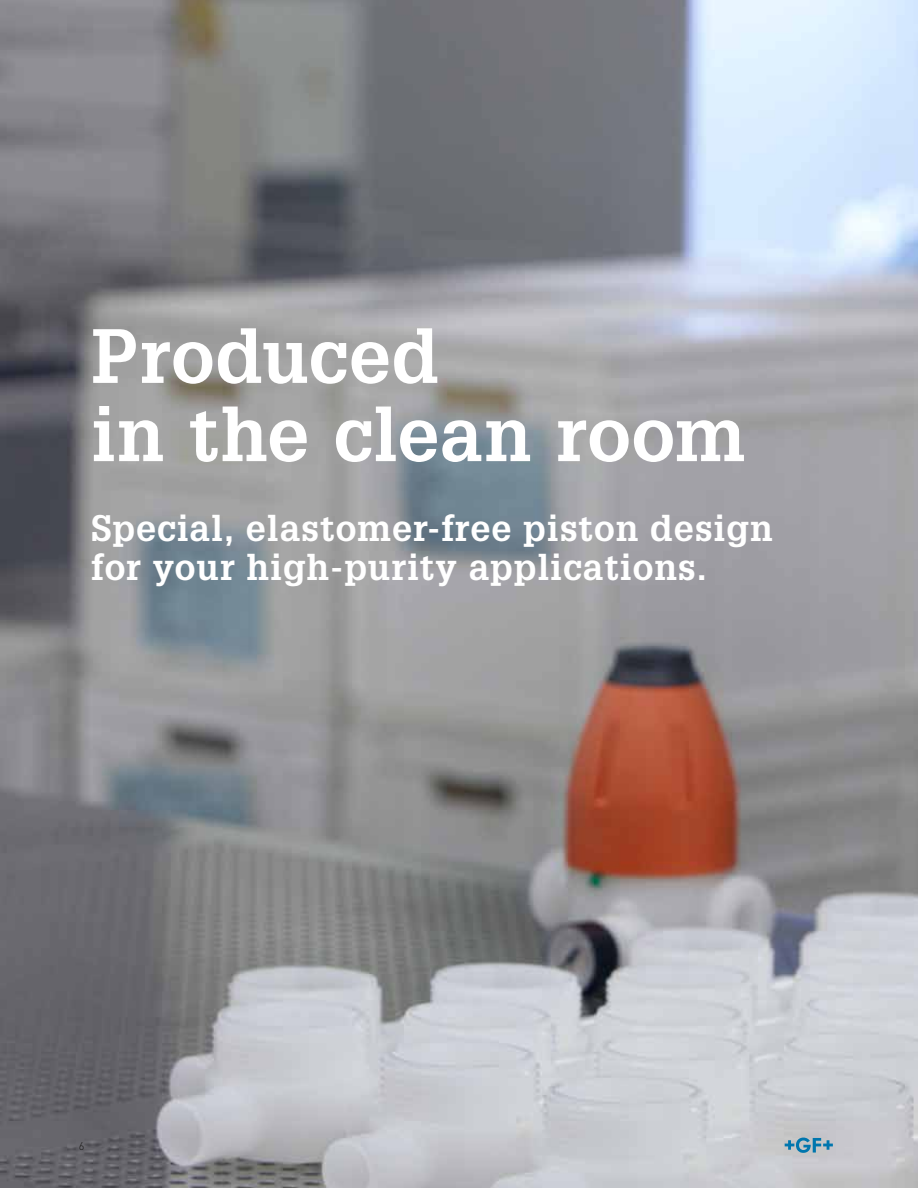
<style>
.page{position:relative;width:918px;height:1188px;background:#fff}
.page>*{position:absolute;margin:0;border:0;box-sizing:border-box;transform-origin:0 0}
.t1{font:700 75px/78.2px "Glypha LT Std";letter-spacing:.015em;color:#fff}
.t2{font:700 36px/39.2px "Glypha LT Std";letter-spacing:.025em;color:#fff}
.t3{font:300 11.25px "DIN";color:#181716}
</style>
<div class="page">
<img style="left:0;top:0;width:918px;height:1188px">
<svg style="left:785px;top:1138px;width:48px;height:15px"></svg>
<h1 class="t1" style="left:91px;top:315px;width:656px">Produced<br>in the clean room</h1>
<p class="t2" style="left:91px;top:508px;width:683px">Special, elastomer-free piston design for your high-purity applications.</p>
<p class="t3" style="left:79px;top:1139px;width:7px">6</p>
</div>
